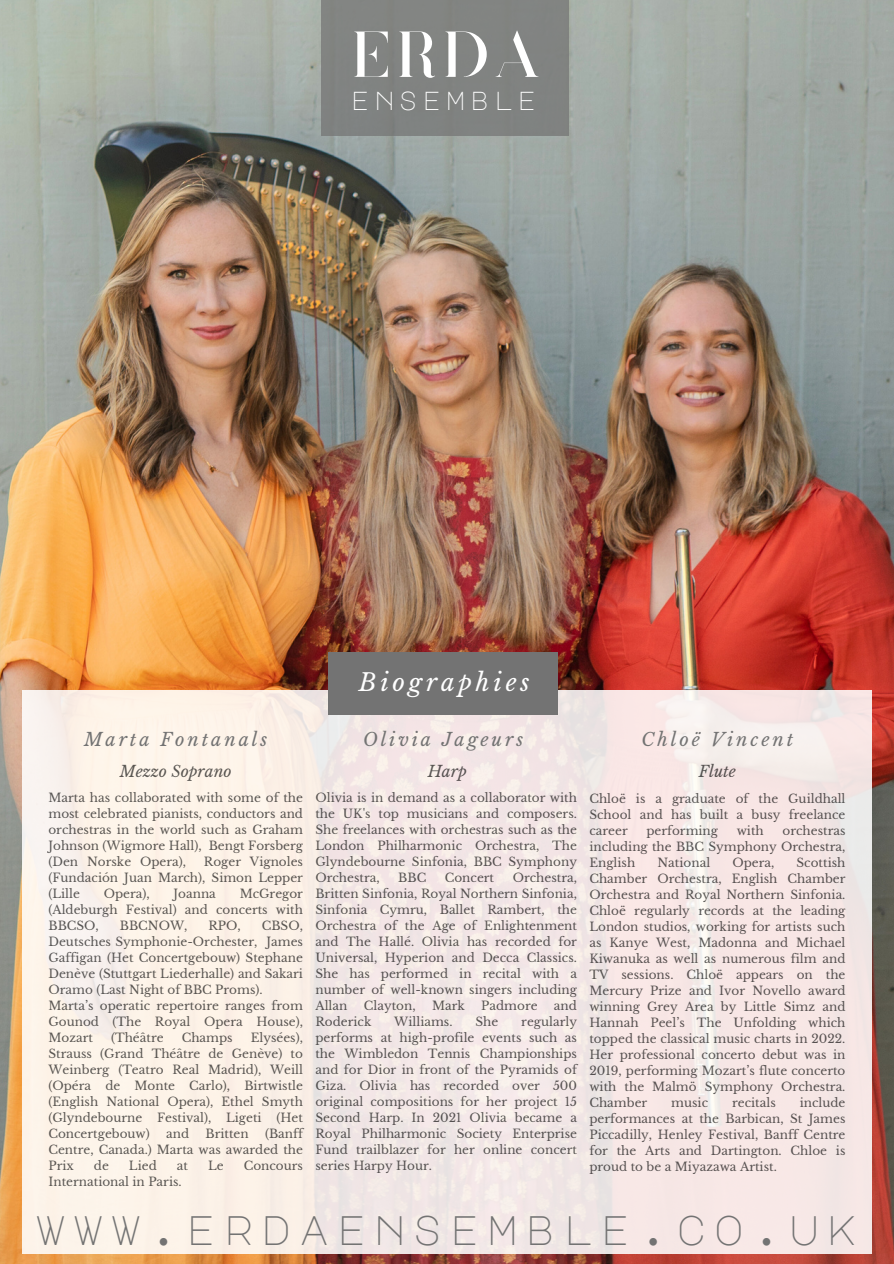
<style>
.page{position:relative;width:894px;height:1264px;background:#fff}
.page>*{position:absolute;margin:0;border:0;box-sizing:border-box;transform-origin:0 0}
.t1{font:64.5px "Coterie";color:#fff}
.t2{font:40.95px "Major Mono Display";letter-spacing:.18em;color:#737373}
.t3{font:25.8px "Major Mono Display";letter-spacing:.18em;color:#fff}
.t4{font:italic 24px "Libre Baskerville";letter-spacing:.16em;color:#fff}
.t5{font:italic 18px "Libre Baskerville";letter-spacing:.16em;color:#737373}
.t6{font:italic 15.6px "Libre Baskerville";color:#000}
.t7{font:12px/16px "Libre Baskerville";color:#000;text-align:justify}
</style>
<div class="page">
<img style="left:0;top:0;width:893px;height:1263px">
<div style="left:23px;top:690px;width:848px;height:562px;background:linear-gradient(to right,#fbf3e9,#f3e4e5)"></div>
<div style="left:322px;top:0;width:246px;height:136px;background:#818382"></div>
<div style="left:328px;top:652px;width:229px;height:62px;background:#737373"></div>
<p class="t1" style="left:351px;top:27px;width:189px">ERDA</p>
<h3 class="t3" style="left:351px;top:86px;width:187px">ENSEMBLE</h3>
<h4 class="t4" style="left:359px;top:668px;width:172px">Biographies</h4>
<h3 class="t5" style="left:84px;top:729px;width:184px">Marta Fontanals</h3>
<p class="t5" style="left:363px;top:729px;width:162px">Olivia Jageurs</p>
<p class="t5" style="left:641px;top:729px;width:153px">Chloë Vincent</p>
<h3 class="t6" style="left:120px;top:761px;width:113px">Mezzo Soprano</h3>
<h3 class="t6" style="left:427px;top:761px;width:41px">Harp</h3>
<h3 class="t6" style="left:698px;top:761px;width:39px">Flute</h3>
<p class="t7" style="left:48px;top:789px;width:256px">Marta has collaborated with some of the most celebrated pianists, conductors and orchestras in the world such as Graham Johnson (Wigmore Hall), Bengt Forsberg (Den Norske Opera),</p>
<p class="t7" style="left:48px;top:853px;width:256px;text-indent:155px">Roger Vignoles (Fundación Juan March), Simon Lepper (Lille</p>
<p class="t7" style="left:104px;top:885px;width:48px">Opera),</p>
<p class="t7" style="left:173px;top:885px;width:44px">Joanna</p>
<p class="t7" style="left:48px;top:885px;width:256px;text-indent:191px">McGregor (Aldeburgh Festival) and concerts with BBCSO,</p>
<p class="t7" style="left:48px;top:917px;width:256px;text-align:left;text-indent:213px">CBSO,<br>Deutsches Symphonie-Orchester, James<br>Gaffigan (Het Concertgebouw) Stephane<br>Denève (Stuttgart Liederhalle) and Sakari<br>Oramo (Last Night of BBC Proms).<br>Marta’s operatic repertoire ranges from<br>Gounod (The Royal Opera House),<br>Mozart</p>
<p class="t7" style="left:120px;top:917px;width:69px">BBCNOW,</p>
<p class="t7" style="left:208px;top:917px;width:34px">RPO,</p>
<p class="t7" style="left:48px;top:1029px;width:256px;text-indent:202px">Elysées), Strauss (Grand Théâtre de Genève) to Weinberg (Teatro Real Madrid), Weill (Opéra de Monte Carlo), Birtwistle (English National Opera), Ethel Smyth (Glyndebourne Festival), Ligeti (Het Concertgebouw)</p>
<p class="t7" style="left:111px;top:1029px;width:54px">(Théâtre</p>
<p class="t7" style="left:182px;top:1029px;width:53px">Champs</p>
<p class="t7" style="left:48px;top:1125px;width:256px;text-indent:216px">(Banff Centre, Canada.) Marta was awarded the Prix</p>
<p class="t7" style="left:166px;top:1125px;width:25px">and</p>
<p class="t7" style="left:205px;top:1125px;width:45px">Britten</p>
<p class="t7" style="left:94px;top:1157px;width:16px">de</p>
<p class="t7" style="left:129px;top:1157px;width:29px">Lied</p>
<p class="t7" style="left:177px;top:1157px;width:13px">at</p>
<p class="t7" style="left:208px;top:1157px;width:17px">Le</p>
<p class="t7" style="left:244px;top:1157px;width:61px">Concours</p>
<p class="t7" style="left:48px;top:1173px;width:135px">International in Paris.</p>
<p class="t7" style="left:315px;top:789px;width:263px">Olivia is in demand as a collaborator with the UK's top musicians and composers.<br>She freelances with orchestras such as the London Philharmonic Orchestra, The Glyndebourne Sinfonia, BBC Symphony Orchestra,</p>
<p class="t7" style="left:315px;top:869px;width:263px;text-indent:197px">Orchestra, Britten Sinfonia, Royal Northern Sinfonia, Sinfonia Cymru, Ballet Rambert, the Orchestra of the Age of Enlightenment and The Hallé. Olivia has recorded for Universal, Hyperion and Decca Classics.<br>She has performed in recital with a number of well-known singers including Allan</p>
<p class="t7" style="left:398px;top:869px;width:30px">BBC</p>
<p class="t7" style="left:444px;top:869px;width:51px">Concert</p>
<p class="t7" style="left:364px;top:997px;width:53px">Clayton,</p>
<p class="t7" style="left:432px;top:997px;width:34px">Mark</p>
<p class="t7" style="left:481px;top:997px;width:58px">Padmore</p>
<p class="t7" style="left:554px;top:997px;width:25px">and</p>
<p class="t7" style="left:315px;top:1013px;width:57px">Roderick</p>
<p class="t7" style="left:394px;top:1013px;width:60px">Williams.</p>
<p class="t7" style="left:475px;top:1013px;width:24px">She</p>
<p class="t7" style="left:315px;top:1013px;width:263px;text-indent:206px">regularly performs at high-profile events such as the Wimbledon Tennis Championships and for Dior in front of the Pyramids of Giza. Olivia has recorded over 500 original compositions for her project 15<br>Second Harp. In 2021 Olivia became a Royal Philharmonic Society Enterprise Fund trailblazer for her online concert series Harpy Hour.</p>
<p class="t7" style="left:589px;top:790px;width:257px">Chloë is a graduate of the Guildhall School and has built a busy freelance career</p>
<p class="t7" style="left:589px;top:822px;width:257px;text-indent:193px">orchestras including the BBC Symphony Orchestra, English</p>
<p class="t7" style="left:646px;top:822px;width:73px">performing</p>
<p class="t7" style="left:736px;top:822px;width:29px">with</p>
<p class="t7" style="left:589px;top:854px;width:257px;text-indent:207px">Scottish Chamber Orchestra, English Chamber Orchestra and Royal Northern Sinfonia.<br>Chloë regularly records at the leading London studios, working for artists such as Kanye West, Madonna and Michael Kiwanuka as well as numerous film and TV sessions. Chloë appears on the Mercury Prize and Ivor Novello award winning Grey Area by Little Simz and Hannah Peel’s The Unfolding which topped the classical music charts in 2022.<br>Her professional concerto debut was in 2019, performing Mozart’s flute concerto with the Malmö Symphony Orchestra.<br>Chamber</p>
<p class="t7" style="left:657px;top:854px;width:54px">National</p>
<p class="t7" style="left:732px;top:854px;width:44px">Opera,</p>
<p class="t7" style="left:589px;top:1094px;width:257px;text-indent:210px">include performances at the Barbican, St James Piccadilly, Henley Festival, Banff Centre for the Arts and Dartington. Chloe is proud to be a Miyazawa Artist.</p>
<p class="t7" style="left:671px;top:1094px;width:38px">music</p>
<p class="t7" style="left:732px;top:1094px;width:45px">recitals</p>
<h1 class="t2" style="left:35px;top:1207px;width:822px">WWW.ERDAENSEMBLE.CO.UK</h1>
</div>
